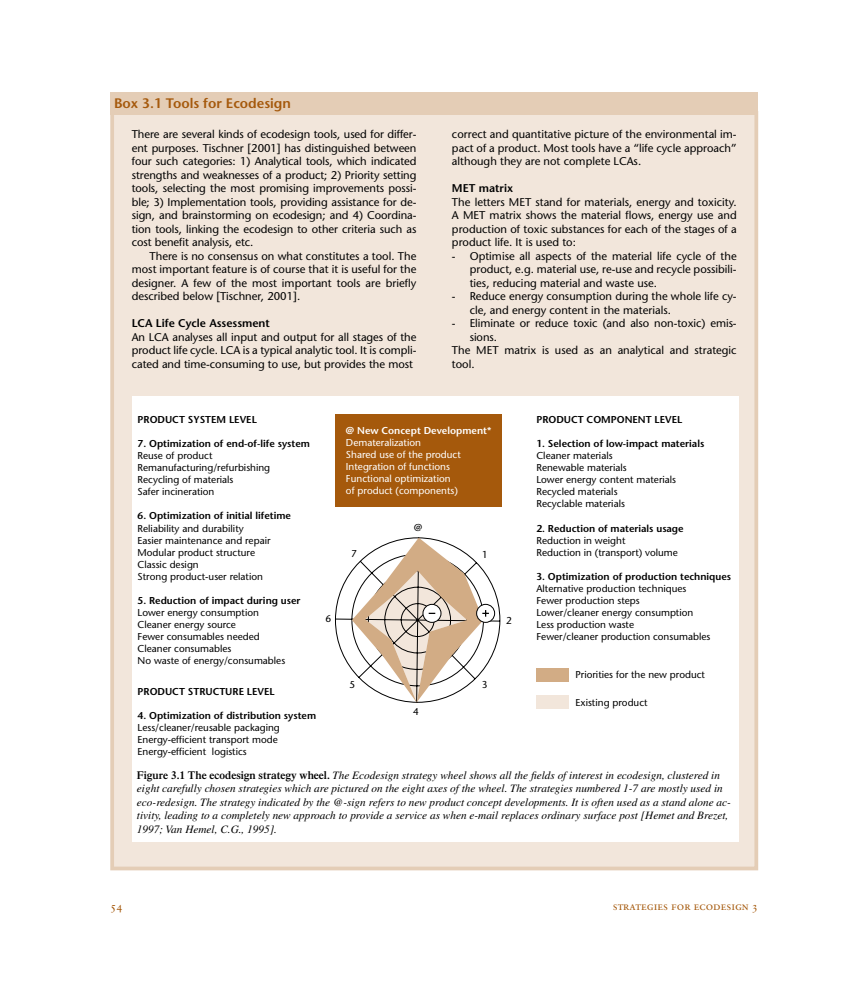
<style>
.page{position:relative;width:851px;height:993px;background:#fff}
.page>*{position:absolute;margin:0;border:0;box-sizing:border-box;transform-origin:0 0}
.t1{font:600 13.75px "Stone Sans";color:#a5590c}
.t2{font:11.25px/13.5px "Stone Sans";color:#000;text-align:justify}
.t3{font:italic 11.25px/13.5px "Times";color:#000}
.t4{font:600 11.25px "Stone Sans";color:#000}
.t5{font:11.25px "Sabon Roman SC";color:#a5590c}
.t6{font:10px/12px "Stone Sans";color:#000}
.t7{font:600 10px "Stone Sans";color:#000}
.t8{font:10px/12px "Stone Sans";color:#fff}
.t9{font:600 10px "Stone Sans";color:#fff}
.s1{font-weight:600;font-style:normal}
</style>
<div class="page">
<div style="left:112px;top:113px;width:644px;height:755px;background:#f2e6db"></div>
<div style="left:110px;top:111px;width:648px;height:759px;border:4px solid #e4cdb6"></div>
<div style="left:110px;top:92px;width:648px;height:22px;background:#e4cdb6"></div>
<div style="left:132px;top:396px;width:606px;height:445px;background:#fff"></div>
<svg style="left:335px;top:537px;width:165px;height:165px"></svg>
<div style="left:536px;top:667px;width:33px;height:14px;background:#d2ac85"></div>
<div style="left:335px;top:414px;width:167px;height:93px;background:#a5590c"></div>
<div style="left:536px;top:695px;width:33px;height:13px;background:#f2e6db"></div>
<p class="t1" style="left:114px;top:95px;width:178px">Box 3.1 Tools for Ecodesign</p>
<p class="t2" style="left:132px;top:127px;width:286px">There are several kinds of ecodesign tools, used for differ&shy;ent purposes. Tischner [2001] has distinguished between four such categories: 1) Analytical tools, which indicated strengths and weaknesses of a product; 2) Priority setting tools, selecting the most promising improvements possi&shy;ble; 3) Implementation tools, providing assistance for de&shy;sign, and brainstorming on ecodesign; and 4) Coordina&shy;tion tools, linking the ecodesign to other criteria such as cost benefit analysis, etc.</p>
<p class="t2" style="left:132px;top:249px;width:286px;text-indent:18px">There is no consensus on what constitutes a tool. The most important feature is of course that it is useful for the designer. A few of the most important tools are briefly described below [Tischner, 2001].</p>
<p class="t4" style="left:132px;top:316px;width:140px">LCA Life Cycle Assessment</p>
<p class="t2" style="left:132px;top:330px;width:286px">An LCA analyses all input and output for all stages of the product life cycle. LCA is a typical analytic tool. It is compli&shy;cated and time-consuming to use, but provides the most</p>
<p class="t2" style="left:452px;top:127px;width:286px">correct and quantitative picture of the environmental im&shy;pact of a product. Most tools have a “life cycle approach” although they are not complete LCAs.</p>
<p class="t4" style="left:452px;top:181px;width:63px">MET matrix</p>
<p class="t2" style="left:452px;top:195px;width:286px">The letters MET stand for materials, energy and toxicity.<br>A MET matrix shows the material flows, energy use and production of toxic substances for each of the stages of a product life. It is used to:</p>
<p class="t2" style="left:469px;top:249px;width:268px;text-indent:-18px">- Optimise all aspects of the material life cycle of the product, e.g. material use, re-use and recycle possibili&shy;ties, reducing material and waste use.</p>
<p class="t2" style="left:469px;top:289px;width:268px;text-indent:-18px">- Reduce energy consumption during the whole life cy&shy;cle, and energy content in the materials.</p>
<p class="t2" style="left:452px;top:316px;width:286px">- Eliminate or reduce toxic (and also non-toxic) emis-</p>
<p class="t2" style="left:469px;top:330px;width:29px">sions.</p>
<p class="t2" style="left:452px;top:343px;width:286px">The MET matrix is used as an analytical and strategic</p>
<p class="t2" style="left:452px;top:357px;width:24px">tool.</p>
<p class="t7" style="left:138px;top:414px;width:121px">PRODUCT SYSTEM LEVEL</p>
<p class="t7" style="left:138px;top:438px;width:174px">7. Optimization of end-of-life system</p>
<p class="t6" style="left:138px;top:450px;width:134px">Reuse of product<br>Remanufacturing/refurbishing<br>Recycling of materials<br>Safer incineration</p>
<p class="t7" style="left:138px;top:510px;width:155px">6. Optimization of initial lifetime</p>
<p class="t6" style="left:138px;top:522px;width:134px">Reliability and durability<br>Easier maintenance and repair<br>Modular product structure<br>Classic design<br>Strong product-user relation</p>
<p class="t7" style="left:138px;top:594px;width:164px">5. Reduction of impact during user</p>
<p class="t6" style="left:138px;top:606px;width:149px">Lower energy consumption<br>Cleaner energy source<br>Fewer consumables needed<br>Cleaner consumables<br>No waste of energy/consumables</p>
<p class="t7" style="left:138px;top:685px;width:139px">PRODUCT STRUCTURE LEVEL</p>
<p class="t7" style="left:138px;top:709px;width:180px">4. Optimization of distribution system</p>
<p class="t6" style="left:138px;top:721px;width:144px">Less/cleaner/reusable packaging<br>Energy-efficient transport mode<br>Energy-efficient logistics</p>
<p class="t6" style="left:325px;top:612px;width:7px">6</p>
<p class="t9" style="left:346px;top:424px;width:147px">@ New Concept Development*</p>
<p class="t8" style="left:346px;top:436px;width:116px">Demateralization<br>Shared use of the product<br>Integration of functions<br>Functional optimization of product (components)</p>
<p class="t6" style="left:351px;top:547px;width:7px">7</p>
<p class="t6" style="left:414px;top:521px;width:9px">@</p>
<p class="t6" style="left:482px;top:548px;width:7px">1</p>
<p class="t6" style="left:349px;top:678px;width:7px">5</p>
<p class="t6" style="left:413px;top:705px;width:7px">4</p>
<p class="t6" style="left:506px;top:614px;width:7px">2</p>
<p class="t6" style="left:482px;top:678px;width:7px">3</p>
<p class="t7" style="left:536px;top:414px;width:147px">PRODUCT COMPONENT LEVEL</p>
<p class="t7" style="left:536px;top:438px;width:169px">1. Selection of low-impact materials</p>
<p class="t6" style="left:536px;top:450px;width:141px">Cleaner materials<br>Renewable materials<br>Lower energy content materials<br>Recycled materials<br>Recyclable materials</p>
<p class="t7" style="left:536px;top:522px;width:149px">2. Reduction of materials usage</p>
<p class="t6" style="left:536px;top:534px;width:143px">Reduction in weight<br>Reduction in (transport) volume</p>
<p class="t7" style="left:536px;top:570px;width:196px">3. Optimization of production techniques</p>
<p class="t6" style="left:536px;top:582px;width:175px">Alternative production techniques<br>Fewer production steps<br>Lower/cleaner energy consumption<br>Less production waste<br>Fewer/cleaner production consumables</p>
<p class="t6" style="left:575px;top:667px;width:131px">Priorities for the new product</p>
<p class="t6" style="left:575px;top:696px;width:74px">Existing product</p>
<p class="t3" style="left:137px;top:768px;width:595px"><span class="s1">Figure 3.1 The ecodesign strategy wheel.</span> The Ecodesign strategy wheel shows all the fields of interest in ecodesign, clustered in eight carefully chosen strategies which are pictured on the eight axes of the wheel. The strategies numbered 1-7 are mostly used in eco-redesign. The strategy indicated by the @-sign refers to new product concept developments. It is often used as a stand alone ac&shy;tivity, leading to a completely new approach to provide a service as when e-mail replaces ordinary surface post [Hemet and Brezet, 1997; Van Hemel, C.G., 1995].</p>
<p class="t5" style="left:110px;top:899px;width:14px">54</p>
<p class="t5" style="left:612px;top:899px;width:147px">strategies for ecodesign 3</p>
</div>
